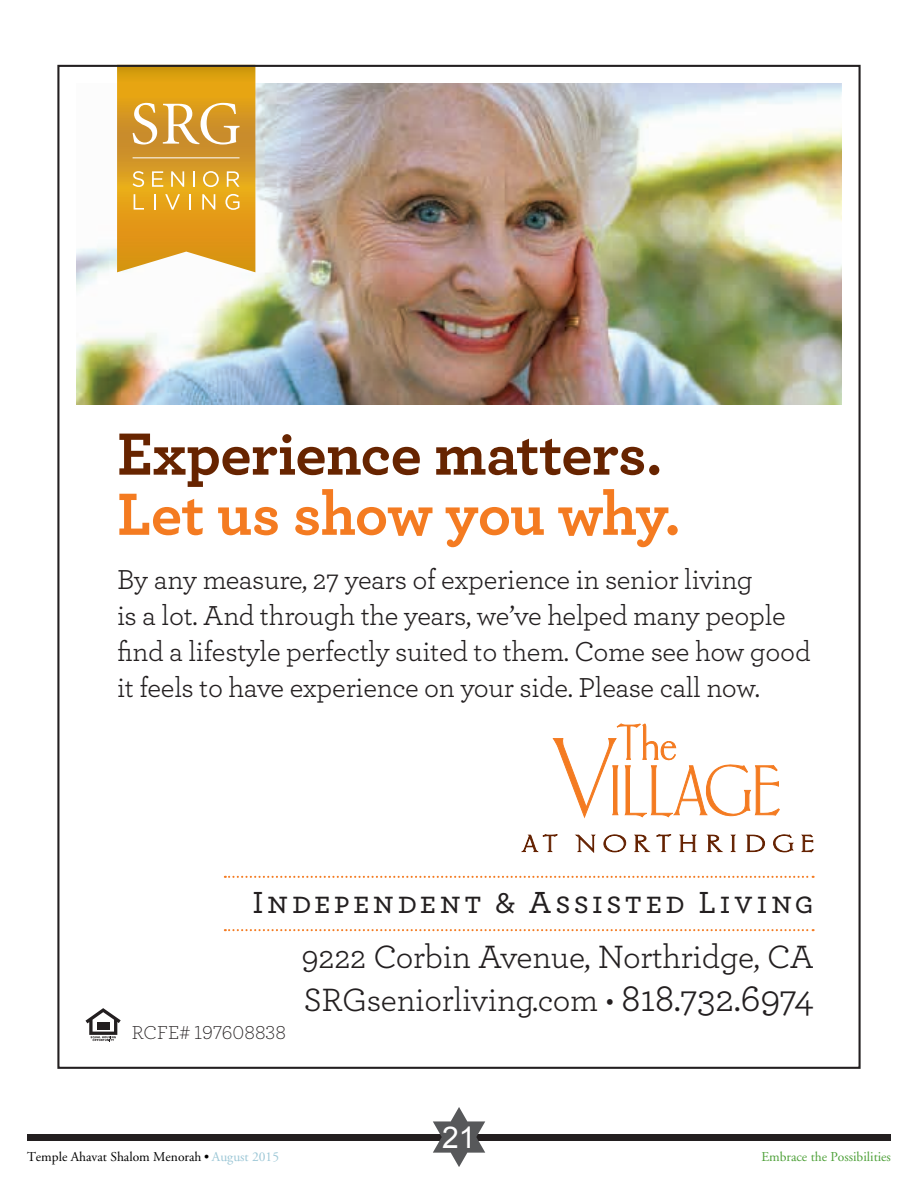
<style>
.page{position:relative;width:918px;height:1188px;background:#fff}
.page>*{position:absolute;margin:0;border:0;box-sizing:border-box;transform-origin:0 0}
.t1{font:700 62.4px "Archer";letter-spacing:-.01em;color:#672400}
.t2{font:700 62.4px "Archer";letter-spacing:-.01em;color:#f47b21}
.t3{font:33.75px/42.6px "Archer";letter-spacing:-.01em;color:#231f20}
.t4{font:500 31.95px "Archer";letter-spacing:.11em;color:#231f20}
.t5{font:30px "Arial";color:#fff}
.t6{font:28.8px/35.8px "Archer";letter-spacing:-.01em;color:#231f20}
.t7{font:300 19.65px "Archer";color:#231f20}
.t8{font:13.5px "Adobe Garamond";color:#000}
.t9{font:13.5px "Adobe Garamond";color:#4da038}
.s1{font-size:39px}
.s2{font-family:"Eurostile"}
.s3{color:#9cc7d6}
</style>
<div class="page">
<div style="left:27px;top:1134px;width:864px;height:7px;background:#231f20"></div>
<svg style="left:433px;top:1107px;width:52px;height:60px"></svg>
<img style="left:76px;top:84px;width:766px;height:320px">
<svg style="left:117px;top:68px;width:138px;height:204px;background:#dfa637"></svg>
<hr style="left:133px;top:158px;width:107px;height:1px;background:#fff">
<svg style="left:86px;top:1008px;width:35px;height:33px"></svg>
<svg style="left:225px;top:929px;width:589px;height:2px"></svg>
<svg style="left:225px;top:876px;width:589px;height:2px"></svg>
<svg style="left:552px;top:724px;width:228px;height:95px"></svg>
<svg style="left:521px;top:834px;width:37px;height:18px"></svg>
<svg style="left:576px;top:834px;width:20px;height:19px"></svg>
<svg style="left:603px;top:834px;width:23px;height:18px"></svg>
<svg style="left:634px;top:834px;width:38px;height:18px"></svg>
<svg style="left:679px;top:835px;width:18px;height:17px"></svg>
<svg style="left:706px;top:835px;width:17px;height:17px"></svg>
<svg style="left:730px;top:835px;width:6px;height:17px"></svg>
<svg style="left:746px;top:835px;width:19px;height:17px"></svg>
<svg style="left:773px;top:834px;width:21px;height:18px"></svg>
<svg style="left:801px;top:834px;width:13px;height:18px"></svg>
<h1 class="t1" style="left:117px;top:405px;width:547px">Experience matters.</h1>
<h1 class="t2" style="left:117px;top:465px;width:565px">Let us show you why.</h1>
<p class="t6" style="left:117px;top:560px;width:695px">By any measure, 27 years of experience in senior living<br>is a lot. And through the years, we’ve helped many people find a lifestyle perfectly suited to them. Come see how good it feels to have experience on your side. Please call now.</p>
<p class="t4" style="left:252px;top:879px;width:563px">Independent &amp; Assisted Living</p>
<p class="t7" style="left:132px;top:1019px;width:156px">RCFE# 197608838</p>
<p class="t3" style="left:301px;top:934px;width:514px">9222 Corbin Avenue, Northridge, CA<br>SRGseniorliving.com • <span class="s1">818.732.6974</span></p>
<p class="t5" style="left:442px;top:1118px;width:35px">21</p>
<p class="t8" style="left:27px;top:1149px;width:254px">Temple Ahavat Shalom Menorah <span class="s2">•</span> <span class="s3">August 2015</span></p>
<p class="t9" style="left:761px;top:1149px;width:131px">Embrace the Possibilities</p>
</div>
